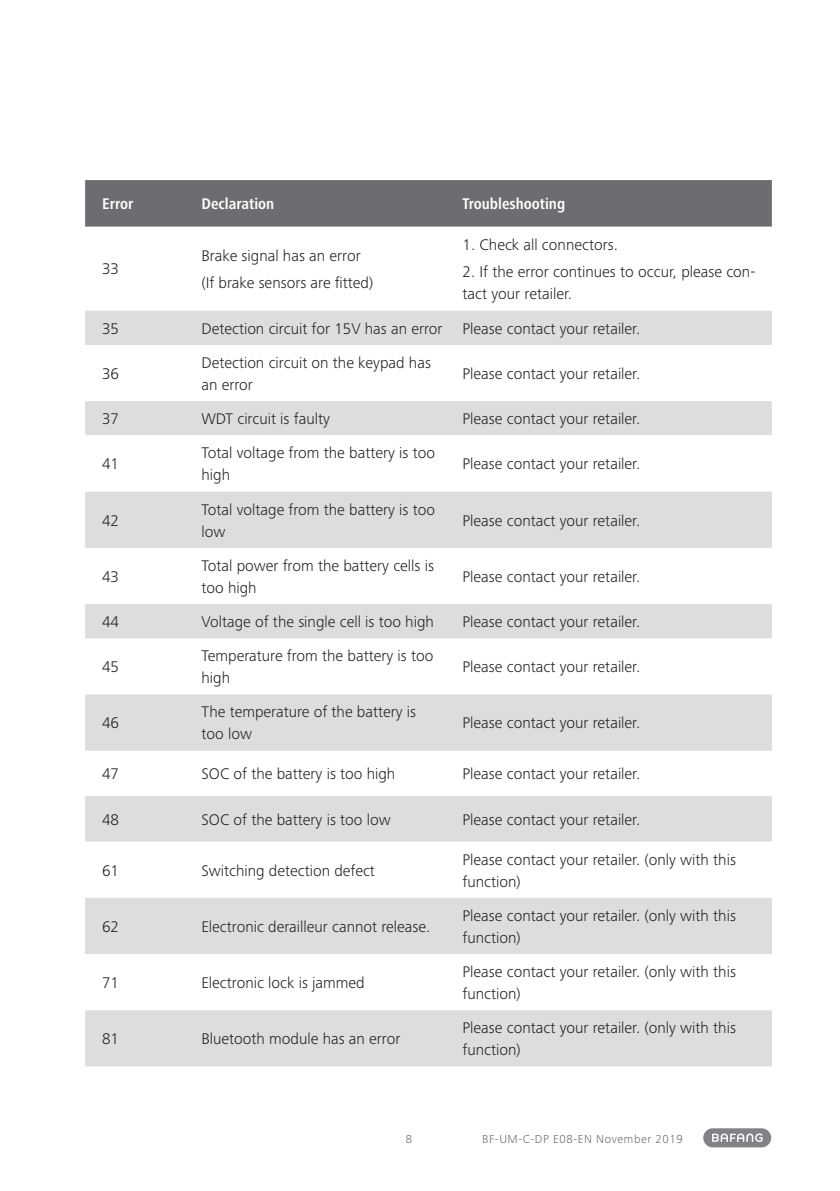
<style>
.page{position:relative;width:840px;height:1191px;background:#fff}
.page>*{position:absolute;margin:0;border:0;box-sizing:border-box;transform-origin:0 0}
.t1{font:300 16px/22px "Frutiger Next Pro";color:#231f20}
.t2{font:700 condensed 16px "Frutiger Next Pro";color:#fff}
.t3{font:300 12px "Frutiger Next Pro";letter-spacing:.05em;color:#6c6d70}
</style>
<div class="page">
<div style="left:702px;top:1128px;width:68px;height:19px;background:#808285;border-radius:10px"></div>
<svg style="left:712px;top:1133px;width:50px;height:9px"></svg>
<div style="left:85px;top:180px;width:686px;height:47px;background:#6c6d70"></div>
<svg style="left:86px;top:310px;width:685px;height:1px"></svg>
<svg style="left:85px;top:311px;width:686px;height:124px;fill:#dcdddf"></svg>
<svg style="left:85px;top:491px;width:686px;height:575px;fill:#e0e1e3"></svg>
<p class="t2" style="left:102px;top:195px;width:33px">Error</p>
<p class="t2" style="left:201px;top:195px;width:74px">Declaration</p>
<p class="t2" style="left:462px;top:195px;width:104px">Troubleshooting</p>
<p class="t1" style="left:102px;top:258px;width:18px">33</p>
<p class="t1" style="left:201px;top:241px;width:173px;line-height:27.6px">Brake signal has an error (If brake sensors are fitted)</p>
<p class="t1" style="left:462px;top:233px;width:157px">1. Check all connectors.</p>
<p class="t1" style="left:462px;top:261px;width:294px">2. If the error continues to occur, please con&shy;tact your retailer.</p>
<p class="t1" style="left:102px;top:317px;width:18px">35</p>
<p class="t1" style="left:201px;top:317px;width:440px">Detection circuit for 15V has an error Please contact your retailer.</p>
<p class="t1" style="left:102px;top:362px;width:18px">36</p>
<p class="t1" style="left:201px;top:351px;width:231px">Detection circuit on the keypad has an error</p>
<p class="t1" style="left:462px;top:362px;width:179px">Please contact your retailer.</p>
<p class="t1" style="left:102px;top:408px;width:18px">37</p>
<p class="t1" style="left:201px;top:408px;width:130px">WDT circuit is faulty</p>
<p class="t1" style="left:462px;top:408px;width:179px">Please contact your retailer.</p>
<p class="t1" style="left:102px;top:453px;width:18px">41</p>
<p class="t1" style="left:201px;top:442px;width:235px">Total voltage from the battery is too high</p>
<p class="t1" style="left:462px;top:453px;width:179px">Please contact your retailer.</p>
<p class="t1" style="left:102px;top:509px;width:18px">42</p>
<p class="t1" style="left:201px;top:498px;width:235px">Total voltage from the battery is too low</p>
<p class="t1" style="left:462px;top:509px;width:179px">Please contact your retailer.</p>
<p class="t1" style="left:102px;top:565px;width:18px">43</p>
<p class="t1" style="left:201px;top:554px;width:234px">Total power from the battery cells is too high</p>
<p class="t1" style="left:462px;top:565px;width:179px">Please contact your retailer.</p>
<p class="t1" style="left:102px;top:610px;width:18px">44</p>
<p class="t1" style="left:201px;top:610px;width:234px">Voltage of the single cell is too high</p>
<p class="t1" style="left:462px;top:610px;width:179px">Please contact your retailer.</p>
<p class="t1" style="left:102px;top:656px;width:18px">45</p>
<p class="t1" style="left:201px;top:645px;width:233px">Temperature from the battery is too high</p>
<p class="t1" style="left:462px;top:656px;width:179px">Please contact your retailer.</p>
<p class="t1" style="left:102px;top:712px;width:18px">46</p>
<p class="t1" style="left:201px;top:701px;width:216px">The temperature of the battery is too low</p>
<p class="t1" style="left:462px;top:712px;width:179px">Please contact your retailer.</p>
<p class="t1" style="left:102px;top:763px;width:18px">47</p>
<p class="t1" style="left:201px;top:763px;width:195px">SOC of the battery is too high</p>
<p class="t1" style="left:462px;top:763px;width:179px">Please contact your retailer.</p>
<p class="t1" style="left:102px;top:808px;width:18px">48</p>
<p class="t1" style="left:201px;top:808px;width:191px">SOC of the battery is too low</p>
<p class="t1" style="left:462px;top:808px;width:179px">Please contact your retailer.</p>
<p class="t1" style="left:102px;top:859px;width:18px">61</p>
<p class="t1" style="left:201px;top:859px;width:175px">Switching detection defect</p>
<p class="t1" style="left:462px;top:848px;width:275px">Please contact your retailer. (only with this function)</p>
<p class="t1" style="left:102px;top:915px;width:18px">62</p>
<p class="t1" style="left:201px;top:915px;width:230px">Electronic derailleur cannot release.</p>
<p class="t1" style="left:462px;top:904px;width:275px">Please contact your retailer. (only with this function)</p>
<p class="t1" style="left:102px;top:971px;width:18px">71</p>
<p class="t1" style="left:201px;top:971px;width:165px">Electronic lock is jammed</p>
<p class="t1" style="left:462px;top:960px;width:275px">Please contact your retailer. (only with this function)</p>
<p class="t1" style="left:102px;top:1028px;width:18px">81</p>
<p class="t1" style="left:201px;top:1028px;width:200px">Bluetooth module has an error</p>
<p class="t1" style="left:462px;top:1017px;width:275px">Please contact your retailer. (only with this function)</p>
<p class="t3" style="left:405px;top:1132px;width:8px">8</p>
<p class="t3" style="left:482px;top:1132px;width:202px">BF-UM-C-DP E08-EN November 2019</p>
</div>
